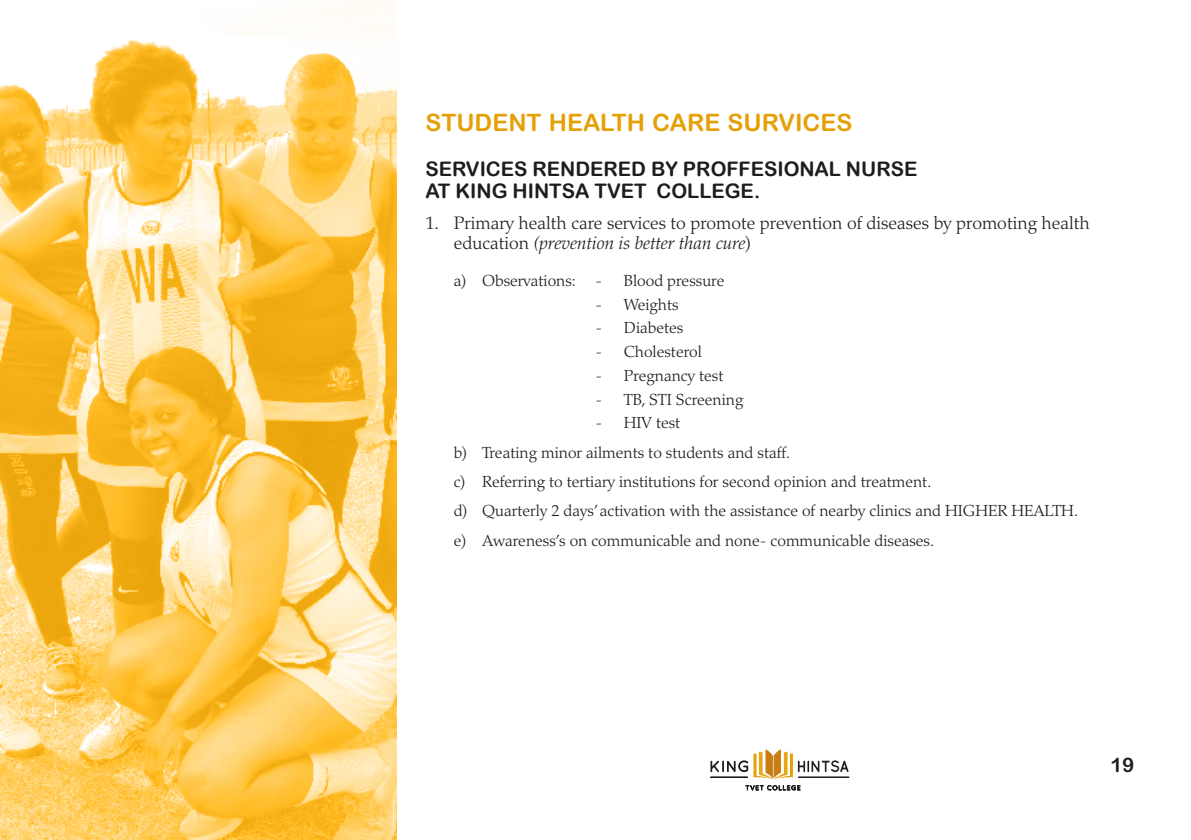
<style>
.page{position:relative;width:1191px;height:840px;background:#fff}
.page>*{position:absolute;margin:0;border:0;box-sizing:border-box;transform-origin:0 0}
.t1{font:700 24px "Arial Rounded MT Std";color:#e5a007}
.t2{font:20px/22px "Arial Rounded MT Bold";color:#1d1d1b}
.t3{font:700 20px "Arial Rounded MT Std";color:#1d1d1b}
.t4{font:300 18px/20px "Palatino LT Std";color:#1d1d1b}
.t5{font:300 16px/29.4px "Palatino LT Std";color:#1d1d1b}
.s1{font-style:italic}
</style>
<div class="page">
<img style="left:0;top:26px;width:397px;height:813px">
<svg style="left:710px;top:749px;width:138px;height:42px"></svg>
<h1 class="t1" style="left:425px;top:108px;width:428px">STUDENT HEALTH CARE SURVICES</h1>
<p class="t2" style="left:425px;top:157px;width:493px">SERVICES RENDERED BY PROFFESIONAL NURSE<br>AT KING HINTSA TVET COLLEGE.</p>
<p class="t4" style="left:454px;top:213px;width:637px;text-indent:-28px">1. Primary health care services to promote prevention of diseases by promoting health education <span class="s1">(prevention is better than cure</span>)</p>
<p class="t5" style="left:454px;top:266px;width:150px">a) Observations: -</p>
<p class="t5" style="left:624px;top:266px;width:102px">Blood pressure</p>
<p class="t5" style="left:595px;top:290px;width:85px">- Weights</p>
<p class="t5" style="left:595px;top:313px;width:89px">- Diabetes</p>
<p class="t5" style="left:595px;top:337px;width:108px">- Cholesterol</p>
<p class="t5" style="left:595px;top:361px;width:129px">- Pregnancy test</p>
<p class="t5" style="left:595px;top:384px;width:149px">- TB, STI Screening</p>
<p class="t5" style="left:454px;top:408px;width:626px;text-indent:142px">- HIV test<br>b) Treating minor ailments to students and staff.<br>c) Referring to tertiary institutions for second opinion and treatment.<br>d) Quarterly 2 days’ activation with the assistance of nearby clinics and HIGHER HEALTH. e) Awareness’s on communicable and none- communicable diseases.</p>
<p class="t3" style="left:1110px;top:752px;width:25px">19</p>
</div>
